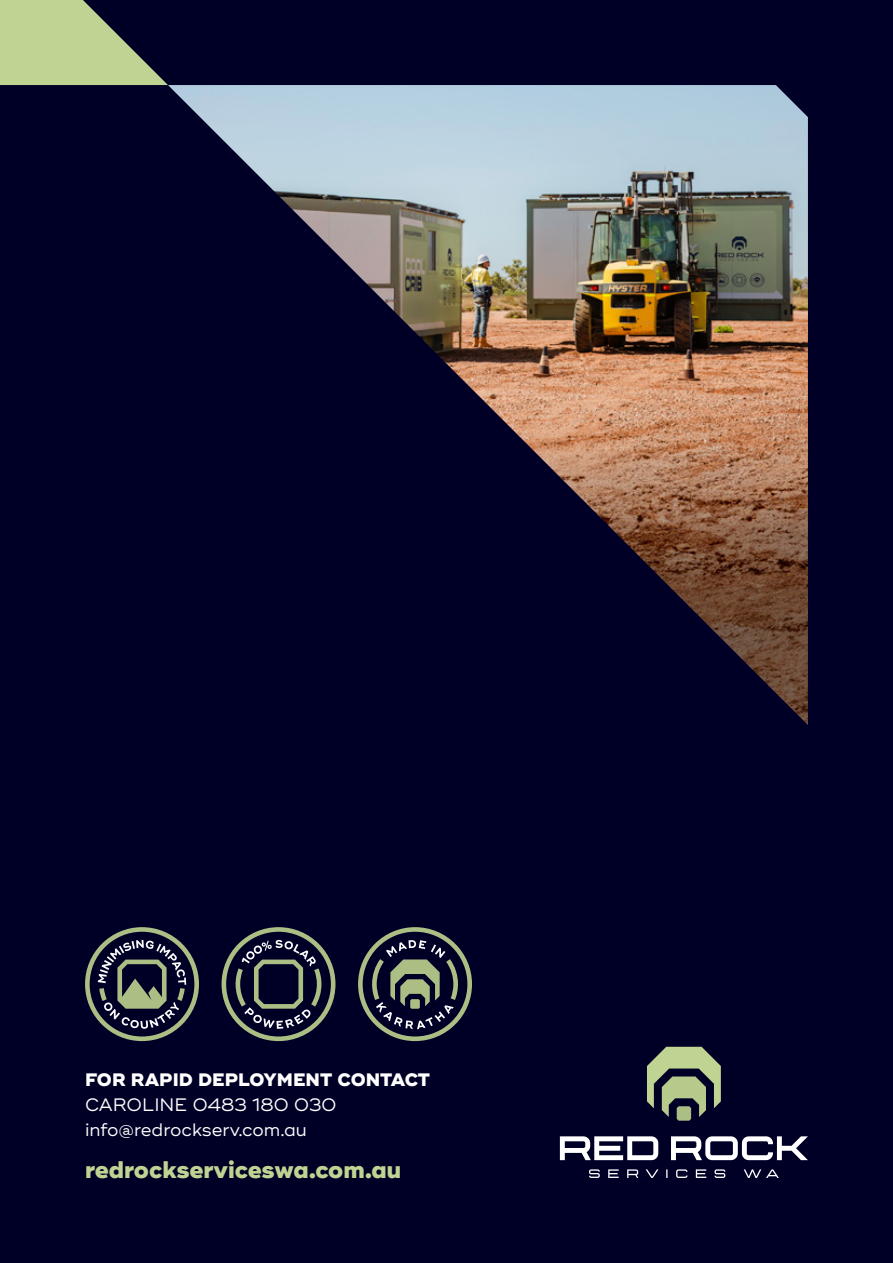
<style>
.page{position:relative;width:893px;height:1263px;background:#000027}
.page>*{position:absolute;margin:0;border:0;box-sizing:border-box;transform-origin:0 0}
.t1{font:800 24px "Ridley Grotesk";color:#bfd492}
.t2{font:18px/25.2px "Ridley Grotesk";color:#fff}
.t3{font:800 18px "Ridley Grotesk";color:#fff}
</style>
<div class="page">
<img style="left:168px;top:85px;width:640px;height:640px">
<svg style="left:0;top:0;width:168px;height:85px"></svg>
<svg style="left:647px;top:1047px;width:74px;height:74px"></svg>
<svg style="left:560px;top:1136px;width:248px;height:24px"></svg>
<svg style="left:589px;top:1169px;width:190px;height:9px"></svg>
<svg style="left:358px;top:927px;width:114px;height:114px"></svg>
<svg style="left:85px;top:927px;width:114px;height:114px"></svg>
<svg style="left:222px;top:927px;width:113px;height:114px"></svg>
<p class="t3" style="left:85px;top:1068px;width:347px">FOR RAPID DEPLOYMENT CONTACT</p>
<p class="t2" style="left:85px;top:1092px;width:253px">CAROLINE 0483 180 030 info@redrockserv.com.au</p>
<h1 class="t1" style="left:85px;top:1155px;width:318px">redrockserviceswa.com.au</h1>
</div>
